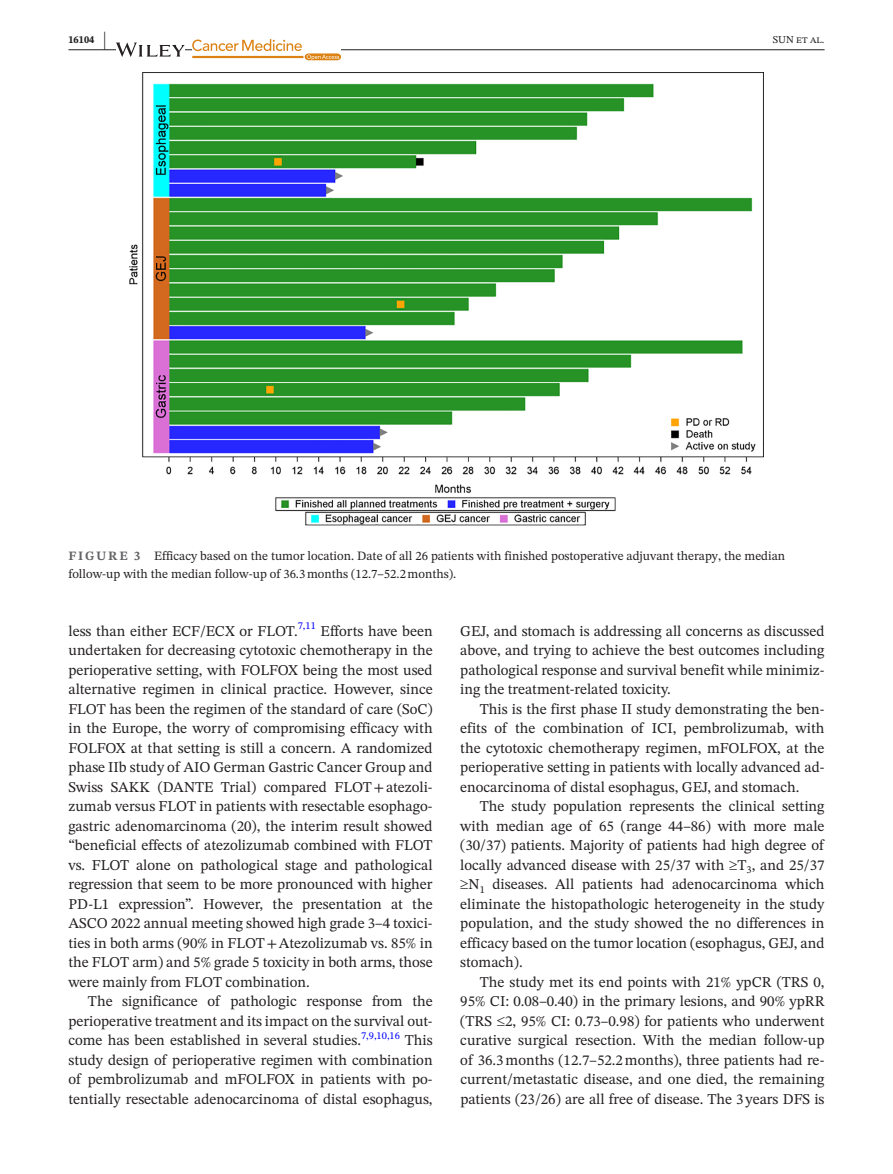
<style>
.page{position:relative;width:893px;height:1174px;background:#fff}
.page>*{position:absolute;margin:0;border:0;box-sizing:border-box;transform-origin:0 0}
.t1{font:15px/19.5px "STIX Two Text";color:#231f20;text-align:justify}
.t2{font:12.75px/18px "STIX Two Text";color:#231f20}
.t3{font:10.5px "STIX Two Text";color:#231f20}
.t4{font:700 10.5px "STIX Two Text";color:#231f20}
.t5{font:10.5px "STIX Two Text";color:#00f}
.s1{font-size:21px}
.s2{font-weight:700;color:#636366}
.s3{font-family:"STIX"}
</style>
<div class="page">
<hr style="left:68px;top:49px;width:756px;height:1px;background:#231f20">
<svg style="left:116px;top:43px;width:69px;height:14px"></svg>
<svg style="left:192px;top:39px;width:149px;height:21px"></svg>
<img style="left:129px;top:72px;width:635px;height:454px">
<p class="t4" style="left:68px;top:32px;width:39px">16104 <span class="s1">|</span></p>
<p class="t3" style="left:773px;top:32px;width:53px">SUN et al.</p>
<p class="t2" style="left:68px;top:546px;width:718px"><span class="s2">FIGURE 3</span> Efficacy based on the tumor location. Date of all 26 patients with finished postoperative adjuvant therapy, the median follow-up with the median follow-up of 36.3months (12.7–52.2months).</p>
<p class="t1" style="left:68px;top:621px;width:231px">less than either ECF/ECX or FLOT.</p>
<p class="t5" style="left:298px;top:618px;width:20px">7,11</p>
<p class="t1" style="left:68px;top:621px;width:366px;text-indent:252px">Efforts have been undertaken for decreasing cytotoxic chemotherapy in the perioperative setting, with FOLFOX being the most used alternative regimen in clinical practice. However, since FLOT has been the regimen of the standard of care (SoC) in the Europe, the worry of compromising efficacy with FOLFOX at that setting is still a concern. A randomized phase IIb study of AIO German Gastric Cancer Group and Swiss SAKK (DANTE Trial) compared FLOT<span class="s3">+</span>atezoli&shy;zumab versus FLOT in patients with resectable esophago&shy;gastric adenomarcinoma (20), the interim result showed “beneficial effects of atezolizumab combined with FLOT vs. FLOT alone on pathological stage and pathological regression that seem to be more pronounced with higher PD-L1 expression”. However, the presentation at the ASCO 2022 annual meeting showed high grade 3–4 toxici&shy;ties in both arms (90% in FLOT<span class="s3">+</span>Atezolizumab vs. 85% in the FLOT arm) and 5% grade 5 toxicity in both arms, those were mainly from FLOT combination.</p>
<p class="t1" style="left:68px;top:991px;width:366px;text-indent:20px">The significance of pathologic response from the perioperative treatment and its impact on the survival out&shy;come has been established in several studies.<sup>7,9,10,16</sup> This study design of perioperative regimen with combination of pembrolizumab and mFOLFOX in patients with po&shy;tentially resectable adenocarcinoma of distal esophagus,</p>
<p class="t1" style="left:460px;top:621px;width:366px">GEJ, and stomach is addressing all concerns as discussed above, and trying to achieve the best outcomes including pathological response and survival benefit while minimiz&shy;ing the treatment-related toxicity.</p>
<p class="t1" style="left:460px;top:699px;width:366px;text-indent:20px">This is the first phase II study demonstrating the ben&shy;efits of the combination of ICI, pembrolizumab, with the cytotoxic chemotherapy regimen, mFOLFOX, at the perioperative setting in patients with locally advanced ad&shy;enocarcinoma of distal esophagus, GEJ, and stomach.</p>
<p class="t1" style="left:460px;top:796px;width:366px;text-indent:20px">The study population represents the clinical setting with median age of 65 (range 44–86) with more male (30/37) patients. Majority of patients had high degree of locally advanced disease with 25/37 with ≥T<sub>3</sub>, and 25/37 ≥N<sub>1</sub> diseases. All patients had adenocarcinoma which eliminate the histopathologic heterogeneity in the study population, and the study showed the no differences in efficacy based on the tumor location (esophagus, GEJ, and stomach).</p>
<p class="t1" style="left:460px;top:972px;width:366px;text-indent:20px">The study met its end points with 21% ypCR (TRS 0, 95% CI: 0.08–0.40) in the primary lesions, and 90% ypRR (TRS ≤2, 95% CI: 0.73–0.98) for patients who underwent curative surgical resection. With the median follow-up of 36.3months (12.7–52.2months), three patients had re&shy;current/metastatic disease, and one died, the remaining patients (23/26) are all free of disease. The 3 years DFS is</p>
</div>
